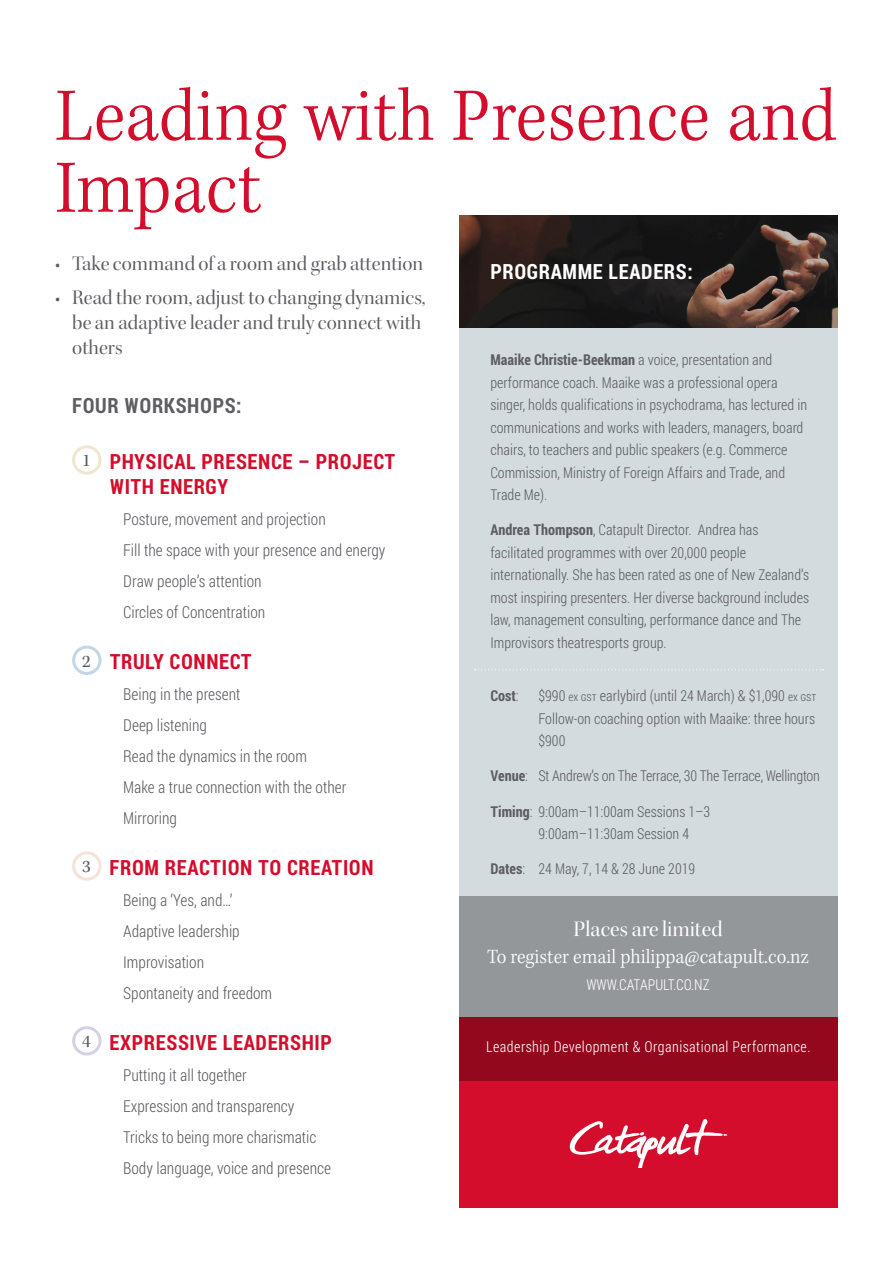
<style>
.page{position:relative;width:893px;height:1263px;background:#fff}
.page>*{position:absolute;margin:0;border:0;box-sizing:border-box;transform-origin:0 0}
.t1{font:78px/72px "Kepler Std Light Scn";color:#d30d2b}
.t2{font:22.5px "Kepler Std Disp";color:#fff}
.t3{font:21px/25.2px "Kepler Std Disp";color:#5d5d63}
.t4{font:700 21px/25.5px "Roboto Condensed";letter-spacing:.03em;color:#d30d2b}
.t5{font:21px "Kepler Std Light Scn";color:#fff}
.t6{font:700 21px "Roboto Condensed";letter-spacing:.03em;color:#fff}
.t7{font:700 21px "Roboto Condensed";letter-spacing:.03em;color:#5d5d63}
.t8{font:300 16.5px/31px "Roboto Condensed";color:#5d5d63}
.t9{font:300 15px/22.5px "Roboto Condensed";color:#5d5d63}
.t10{font:300 15px "Roboto Condensed";letter-spacing:.03em;color:#fff}
.t11{font:300 15px "Roboto Condensed";color:#fff}
.t12{font:700 15px "Roboto Condensed";color:#5d5d63}
.s1{font-family:"Kepler Std";font-weight:400;font-size:18px;color:#5d5d63}
.s2{font-weight:700}
.s3{font-weight:300}
.s4{font-size:12px}
</style>
<div class="page">
<div style="left:459px;top:216px;width:379px;height:801px;background:#d4dbdf"></div>
<div style="left:459px;top:1017px;width:379px;height:191px;background:#d30d2b"></div>
<svg style="left:570px;top:1119px;width:157px;height:49px"></svg>
<svg style="left:459px;top:896px;width:379px;height:185px;background:#93656e"></svg>
<img style="left:459px;top:216px;width:379px;height:111px">
<div style="left:72px;top:445px;width:30px;height:30px;border:3px solid #ede8cd;border-radius:50%"></div>
<div style="left:72px;top:645px;width:30px;height:30px;border:3px solid #c2d6e6;border-radius:50%"></div>
<div style="left:72px;top:851px;width:30px;height:30px;border:3px solid #f6e2d9;border-radius:50%"></div>
<div style="left:72px;top:1026px;width:30px;height:29px;border:3px solid #d3d1e4;border-radius:50%"></div>
<svg style="left:475px;top:669px;width:348px;height:1px"></svg>
<h1 class="t1" style="left:55px;top:82px;width:783px">Leading with Presence and<br>Impact</h1>
<h3 class="t3" style="left:55px;top:251px;width:369px">• Take command of a room and grab attention</h3>
<h3 class="t3" style="left:72px;top:285px;width:355px;text-indent:-17px">• Read the room, adjust to changing dynamics, be an adaptive leader and truly connect with others</h3>
<h3 class="t7" style="left:72px;top:391px;width:171px">FOUR WORKSHOPS:</h3>
<h3 class="t4" style="left:110px;top:448px;width:287px;text-indent:-28px"><span class="s1">1</span> PHYSICAL PRESENCE – PROJECT<br>WITH ENERGY</h3>
<p class="t8" style="left:123px;top:503px;width:264px">Posture, movement and projection<br>Fill the space with your presence and energy<br>Draw people’s attention<br>Circles of Concentration</p>
<h3 class="t4" style="left:82px;top:648px;width:171px"><span class="s1">2</span> TRULY CONNECT</h3>
<p class="t8" style="left:123px;top:678px;width:225px">Being in the present<br>Deep listening<br>Read the dynamics in the room<br>Make a true connection with the other<br>Mirroring</p>
<h3 class="t4" style="left:82px;top:854px;width:293px"><span class="s1">3</span> FROM REACTION TO CREATION</h3>
<p class="t8" style="left:123px;top:884px;width:151px">Being a ‘Yes, and…’<br>Adaptive leadership<br>Improvisation<br>Spontaneity and freedom</p>
<h3 class="t4" style="left:82px;top:1029px;width:251px"><span class="s1">4</span> EXPRESSIVE LEADERSHIP</h3>
<p class="t8" style="left:123px;top:1058px;width:209px">Putting it all together<br>Expression and transparency<br>Tricks to being more charismatic<br>Body language, voice and presence</p>
<h3 class="t6" style="left:490px;top:257px;width:204px">PROGRAMME LEADERS:</h3>
<p class="t9" style="left:490px;top:348px;width:318px"><span class="s2">Maaike Christie-Beekman</span> a voice, presentation and performance coach. Maaike was a professional opera singer, holds qualifications in psychodrama, has lectured in communications and works with leaders, managers, board chairs, to teachers and public speakers (e.g. Commerce Commission, Ministry of Foreign Affairs and Trade, and Trade Me).</p>
<p class="t9" style="left:490px;top:518px;width:320px"><span class="s2">Andrea Thompson</span>, Catapult Director. Andrea has facilitated programmes with over 20,000 people internationally. She has been rated as one of New Zealand’s most inspiring presenters. Her diverse background includes law, management consulting, performance dance and The Improvisors theatresports group.</p>
<p class="t12" style="left:490px;top:685px;width:30px">Cost<span class="s3">:</span></p>
<p class="t9" style="left:538px;top:684px;width:279px;text-align:justify">$990 <span class="s4">ex gst</span> earlybird (until 24 March) &amp; $1,090 <span class="s4">ex gst </span>Follow-on coaching option with Maaike: three hours $900</p>
<p class="t9" style="left:490px;top:764px;width:331px"><span class="s2">Venue</span>: St Andrew’s on The Terrace, 30 The Terrace, Wellington</p>
<p class="t9" style="left:538px;top:799px;width:173px;text-indent:-48px"><span class="s2">Timing</span>: 9:00am–11:00am Sessions 1–3<br>9:00am–11:30am Session 4</p>
<p class="t9" style="left:490px;top:857px;width:206px"><span class="s2">Dates</span>: 24 May, 7, 14 &amp; 28 June 2019</p>
<h2 class="t2" style="left:574px;top:916px;width:150px">Places are limited</h2>
<h3 class="t5" style="left:487px;top:945px;width:324px">To register email philippa@catapult.co.nz</h3>
<p class="t11" style="left:586px;top:974px;width:125px">WWW.CATAPULT.CO.NZ</p>
<p class="t10" style="left:486px;top:1036px;width:326px">Leadership Development &amp; Organisational Performance.</p>
</div>
